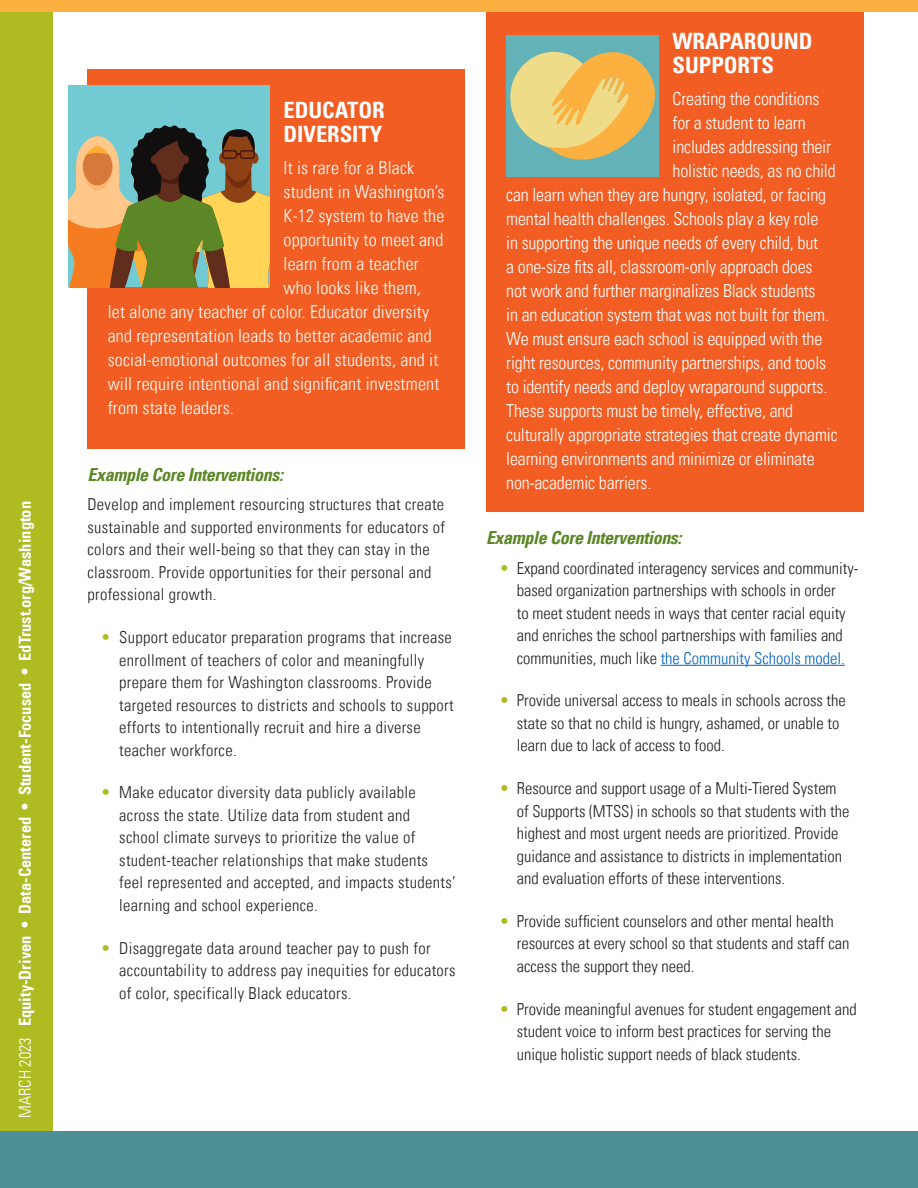
<style>
.page{position:relative;width:918px;height:1188px;background:#fff}
.page>*{position:absolute;margin:0;border:0;box-sizing:border-box;transform-origin:0 0}
.White_Heading{font:700 condensed 22.5px/24px "Univers LT";color:#fff}
.White_Text{font:300 condensed 18px "Univers LT";letter-spacing:-.01em;color:#fff}
.White_Text-2{font:300 condensed 18px "Univers LT";letter-spacing:.01em;color:#fff}
.Rec{font:italic 700 condensed 18px "Univers LT";letter-spacing:-.02em;color:#5c8727}
.t1{font:300 condensed 16.5px/22.5px "Univers LT";color:#231f20}
.t2{font:300 condensed 16.5px/22.5px "Univers LT";letter-spacing:.02em;color:#231f20}
.t3{font:700 condensed 16.5px "Univers LT";color:#fff}
.s1{font-weight:300}
.s2{color:#aebc21}
.s3{color:#0563c1}
</style>
<div class="page">
<div style="left:0;top:12px;width:52px;height:1176px;background:#aebc21"></div>
<div style="left:0;top:0;width:918px;height:12px;background:#fbb03f"></div>
<div style="left:0;top:1131px;width:918px;height:57px;background:#4c9095"></div>
<div style="left:87px;top:69px;width:378px;height:379px;background:#f15d22"></div>
<div style="left:68px;top:85px;width:202px;height:202px;background:#72cbd2"></div>
<svg style="left:68px;top:125px;width:202px;height:162px"></svg>
<div style="left:486px;top:12px;width:378px;height:500px;background:#f15d22"></div>
<div style="left:506px;top:35px;width:153px;height:141px;background:#63b2b8"></div>
<svg style="left:510px;top:52px;width:145px;height:108px"></svg>
<hr style="left:661px;top:665px;width:184px;height:1px;background:#0563c1">
<p class="t3" style="left:15px;top:1118px;width:618px;rotate:-90deg"><span class="s1">MARCH 2023</span> Equity-Driven • Data-Centered • Student-Focused • EdTrust.org/Washington</p>
<p class="White_Heading" style="left:284px;top:98px;width:103px">EDUCATOR<br>DIVERSITY</p>
<p class="White_Text-2" style="left:284px;top:157px;width:132px">It is rare for a Black</p>
<p class="White_Text-2" style="left:284px;top:181px;width:162px">student in Washington’s</p>
<p class="White_Text-2" style="left:284px;top:205px;width:162px">K-12 system to have the</p>
<p class="White_Text-2" style="left:284px;top:229px;width:161px">opportunity to meet and</p>
<p class="White_Text-2" style="left:284px;top:253px;width:137px">learn from a teacher</p>
<p class="White_Text-2" style="left:284px;top:277px;width:139px">who looks like them,</p>
<p class="White_Text-2" style="left:108px;top:301px;width:323px">let alone any teacher of color. Educator diversity</p>
<p class="White_Text-2" style="left:108px;top:325px;width:326px">and representation leads to better academic and</p>
<p class="White_Text-2" style="left:108px;top:349px;width:332px">social-emotional outcomes for all students, and it</p>
<p class="White_Text-2" style="left:108px;top:373px;width:333px">will require intentional and significant investment</p>
<p class="White_Text-2" style="left:108px;top:397px;width:128px">from state leaders.</p>
<p class="Rec" style="left:87px;top:464px;width:197px">Example Core Interventions:</p>
<p class="t2" style="left:87px;top:493px;width:359px">Develop and implement resourcing structures that create sustainable and supported environments for educators of colors and their well-being so that they can stay in the classroom. Provide opportunities for their personal and professional growth.</p>
<p class="t2" style="left:119px;top:626px;width:336px;text-indent:-18px"><span class="s2">•</span> Support educator preparation programs that increase enrollment of teachers of color and meaningfully prepare them for Washington classrooms. Provide targeted resources to districts and schools to support efforts to intentionally recruit and hire a diverse teacher workforce.</p>
<p class="t2" style="left:119px;top:781px;width:338px;text-indent:-18px"><span class="s2">•</span> Make educator diversity data publicly available across the state. Utilize data from student and<br>school climate surveys to prioritize the value of student-teacher relationships that make students feel represented and accepted, and impacts students’ learning and school experience.</p>
<p class="t2" style="left:119px;top:937px;width:338px;text-indent:-18px"><span class="s2">•</span> Disaggregate data around teacher pay to push for accountability to address pay inequities for educators of color, specifically Black educators.</p>
<p class="White_Heading" style="left:673px;top:29px;width:142px">WRAPAROUND<br>SUPPORTS</p>
<p class="White_Text" style="left:673px;top:88px;width:148px">Creating the conditions</p>
<p class="White_Text" style="left:673px;top:112px;width:135px">for a student to learn</p>
<p class="White_Text" style="left:673px;top:136px;width:160px">includes addressing their</p>
<p class="White_Text" style="left:673px;top:160px;width:165px">holistic needs, as no child</p>
<p class="White_Text" style="left:506px;top:184px;width:321px">can learn when they are hungry, isolated, or facing</p>
<p class="White_Text" style="left:506px;top:208px;width:314px">mental health challenges. Schools play a key role</p>
<p class="White_Text" style="left:506px;top:232px;width:313px">in supporting the unique needs of every child, but</p>
<p class="White_Text" style="left:506px;top:256px;width:308px">a one-size fits all, classroom-only approach does</p>
<p class="White_Text" style="left:506px;top:280px;width:311px">not work and further marginalizes Black students</p>
<p class="White_Text" style="left:506px;top:304px;width:324px">in an education system that was not built for them.</p>
<p class="White_Text" style="left:506px;top:328px;width:318px">We must ensure each school is equipped with the</p>
<p class="White_Text" style="left:506px;top:352px;width:322px">right resources, community partnerships, and tools</p>
<p class="White_Text" style="left:506px;top:376px;width:323px">to identify needs and deploy wraparound supports.</p>
<p class="White_Text" style="left:506px;top:400px;width:289px">These supports must be timely, effective, and</p>
<p class="White_Text" style="left:506px;top:424px;width:333px">culturally appropriate strategies that create dynamic</p>
<p class="White_Text" style="left:506px;top:448px;width:310px">learning environments and minimize or eliminate</p>
<p class="White_Text" style="left:506px;top:472px;width:147px">non-academic barriers.</p>
<p class="Rec" style="left:486px;top:527px;width:197px">Example Core Interventions:</p>
<p class="t1" style="left:500px;top:557px;width:361px;text-align:center"><span class="s2">•</span> Expand coordinated interagency services and community&shy;based organization partnerships with schools in order<br>to meet student needs in ways that center racial equity<br>and enriches the school partnerships with families and communities, much like <span class="s3">the Community Schools model.</span></p>
<p class="t1" style="left:517px;top:689px;width:330px;text-indent:-17px"><span class="s2">•</span> Provide universal access to meals in schools across the state so that no child is hungry, ashamed, or unable to learn due to lack of access to food.</p>
<p class="t1" style="left:517px;top:777px;width:334px;text-indent:-17px"><span class="s2">•</span> Resource and support usage of a Multi-Tiered System of Supports (MTSS) in schools so that students with the highest and most urgent needs are prioritized. Provide guidance and assistance to districts in implementation and evaluation efforts of these interventions.</p>
<p class="t1" style="left:517px;top:910px;width:334px;text-indent:-17px"><span class="s2">•</span> Provide sufficient counselors and other mental health resources at every school so that students and staff can access the support they need.</p>
<p class="t1" style="left:517px;top:998px;width:341px;text-indent:-17px"><span class="s2">•</span> Provide meaningful avenues for student engagement and student voice to inform best practices for serving the unique holistic support needs of black students.</p>
</div>
